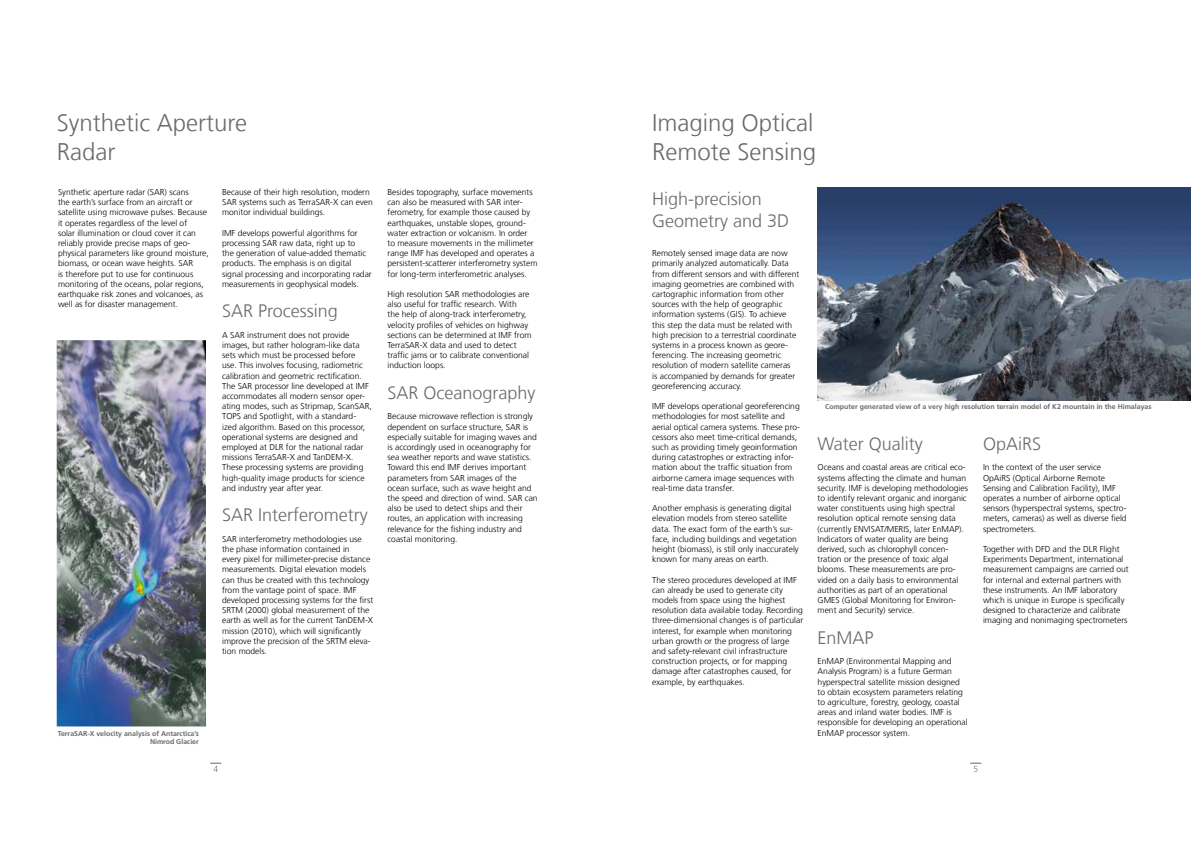
<style>
.page{position:relative;width:1191px;height:842px;background:#fff}
.page>*{position:absolute;margin:0;border:0;box-sizing:border-box;transform-origin:0 0}
.t1{font:300 24px/29px "Frutiger";color:#696a6b}
.t2{font:300 18px/21.6px "Frutiger";color:#696a6b}
.t3{font:300 8.5px/10.2px "Frutiger";color:#000}
.t4{font:700 7px/8.4px "Frutiger";color:#696a6b;text-align:right}
</style>
<div class="page">
<img style="left:57px;top:340px;width:149px;height:386px">
<svg style="left:970px;top:763px;width:11px;height:9px"></svg>
<svg style="left:210px;top:763px;width:11px;height:9px"></svg>
<img style="left:817px;top:187px;width:374px;height:213px">
<h1 class="t1" style="left:57px;top:109px;width:192px">Synthetic Aperture<br>Radar</h1>
<h1 class="t1" style="left:652px;top:109px;width:166px">Imaging Optical<br>Remote Sensing</h1>
<p class="t3" style="left:58px;top:187px;width:152px">Synthetic aperture radar (SAR) scans<br>the earth’s surface from an aircraft or satellite using microwave pulses. Because it operates regardless of the level of<br>solar illumination or cloud cover it can reliably provide precise maps of geo&shy;physical parameters like ground moisture, biomass, or ocean wave heights. SAR<br>is therefore put to use for continuous monitoring of the oceans, polar regions, earthquake risk zones and volcanoes, as well as for disaster management.</p>
<p class="t3" style="left:222px;top:187px;width:152px">Because of their high resolution, modern<br>SAR systems such as TerraSAR-X can even monitor individual buildings.</p>
<p class="t3" style="left:222px;top:228px;width:151px">IMF develops powerful algorithms for processing SAR raw data, right up to<br>the generation of value-added thematic products. The emphasis is on digital signal processing and incorporating radar measurements in geophysical models.</p>
<h2 class="t2" style="left:222px;top:300px;width:117px">SAR Processing</h2>
<p class="t3" style="left:222px;top:330px;width:151px">A SAR instrument does not provide images, but rather hologram-like data sets which must be processed before use. This involves focusing, radiometric calibration and geometric rectification.<br>The SAR processor line developed at IMF accommodates all modern sensor oper&shy;ating modes, such as Stripmap, ScanSAR, TOPS and Spotlight, with a standard&shy;ized algorithm. Based on this processor, operational systems are designed and employed at DLR for the national radar missions TerraSAR-X and TanDEM-X.<br>These processing systems are providing high-quality image products for science and industry year after year.</p>
<h2 class="t2" style="left:222px;top:504px;width:147px">SAR Interferometry</h2>
<p class="t3" style="left:222px;top:534px;width:152px">SAR interferometry methodologies use the phase information contained in<br>every pixel for millimeter-precise distance measurements. Digital elevation models can thus be created with this technology from the vantage point of space. IMF developed processing systems for the first SRTM (2000) global measurement of the earth as well as for the current TanDEM-X mission (2010), which will significantly improve the precision of the SRTM eleva&shy;tion models.</p>
<p class="t3" style="left:387px;top:187px;width:151px">Besides topography, surface movements can also be measured with SAR inter&shy;ferometry, for example those caused by earthquakes, unstable slopes, ground&shy;water extraction or volcanism. In order<br>to measure movements in the millimeter range IMF has developed and operates a persistent-scatterer interferometry system for long-term interferometric analyses.</p>
<p class="t3" style="left:387px;top:289px;width:145px">High resolution SAR methodologies are also useful for traffic research. With<br>the help of along-track interferometry, velocity profiles of vehicles on highway sections can be determined at IMF from TerraSAR-X data and used to detect traffic jams or to calibrate conventional induction loops.</p>
<h2 class="t2" style="left:387px;top:382px;width:150px">SAR Oceanography</h2>
<p class="t3" style="left:387px;top:411px;width:152px">Because microwave reflection is strongly dependent on surface structure, SAR is especially suitable for imaging waves and is accordingly used in oceanography for sea weather reports and wave statistics.<br>Toward this end IMF derives important parameters from SAR images of the ocean surface, such as wave height and the speed and direction of wind. SAR can also be used to detect ships and their routes, an application with increasing relevance for the fishing industry and coastal monitoring.</p>
<p class="t4" style="left:58px;top:729px;width:142px">TerraSAR-X velocity analysis of Antarctica’s<br>Nimrod Glacier</p>
<h2 class="t2" style="left:652px;top:188px;width:139px">High-precision<br>Geometry and 3D</h2>
<p class="t3" style="left:652px;top:248px;width:149px">Remotely sensed image data are now primarily analyzed automatically. Data from different sensors and with different imaging geometries are combined with cartographic information from other sources with the help of geographic information systems (GIS). To achieve this step the data must be related with high precision to a terrestrial coordinate systems in a process known as geore&shy;ferencing. The increasing geometric resolution of modern satellite cameras<br>is accompanied by demands for greater georeferencing accuracy.</p>
<p class="t3" style="left:652px;top:401px;width:149px">IMF develops operational georeferencing methodologies for most satellite and aerial optical camera systems. These pro&shy;cessors also meet time-critical demands, such as providing timely geoinformation during catastrophes or extracting infor&shy;mation about the traffic situation from airborne camera image sequences with real-time data transfer.</p>
<p class="t3" style="left:652px;top:503px;width:148px">Another emphasis is generating digital elevation models from stereo satellite data. The exact form of the earth’s sur&shy;face, including buildings and vegetation height (biomass), is still only inaccurately known for many areas on earth.</p>
<p class="t3" style="left:652px;top:575px;width:152px">The stereo procedures developed at IMF can already be used to generate city models from space using the highest resolution data available today. Recording three-dimensional changes is of particular interest, for example when monitoring urban growth or the progress of large and safety-relevant civil infrastructure construction projects, or for mapping damage after catastrophes caused, for example, by earthquakes.</p>
<p class="t4" style="left:825px;top:403px;width:328px">Computer generated view of a very high resolution terrain model of K2 mountain in the H imalayas</p>
<h2 class="t2" style="left:817px;top:433px;width:107px">Water Quality</h2>
<p class="t3" style="left:817px;top:462px;width:152px">Oceans and coastal areas are critical eco&shy;systems affecting the climate and human security. IMF is developing methodologies to identify relevant organic and inorganic water constituents using high spectral resolution optical remote sensing data (currently ENVISAT/MERIS, later EnMAP).<br>Indicators of water quality are being derived, such as chlorophyll concen&shy;tration or the presence of toxic algal blooms. These measurements are pro&shy;vided on a daily basis to environmental authorities as part of an operational GMES (Global Monitoring for Environ&shy;ment and Security) service.</p>
<h2 class="t2" style="left:817px;top:627px;width:58px">EnMAP</h2>
<p class="t3" style="left:817px;top:656px;width:152px">EnMAP (Environmental Mapping and Analysis Program) is a future German hyperspectral satellite mission designed to obtain ecosystem parameters relating to agriculture, forestry, geology, coastal areas and inland water bodies. IMF is responsible for developing an operational EnMAP processor system.</p>
<h2 class="t2" style="left:983px;top:433px;width:60px">OpAiRS</h2>
<p class="t3" style="left:983px;top:462px;width:145px">In the context of the user service OpAiRS (Optical Airborne Remote Sensing and Calibration Facility), IMF operates a number of airborne optical sensors (hyperspectral systems, spectro&shy;meters, cameras) as well as diverse field spectrometers.</p>
<p class="t3" style="left:983px;top:544px;width:147px">Together with DFD and the DLR Flight Experiments Department, international measurement campaigns are carried out for internal and external partners with these instruments. An IMF laboratory which is unique in Europe is specifically designed to characterize and calibrate imaging and nonimaging spectrometers</p>
</div>
